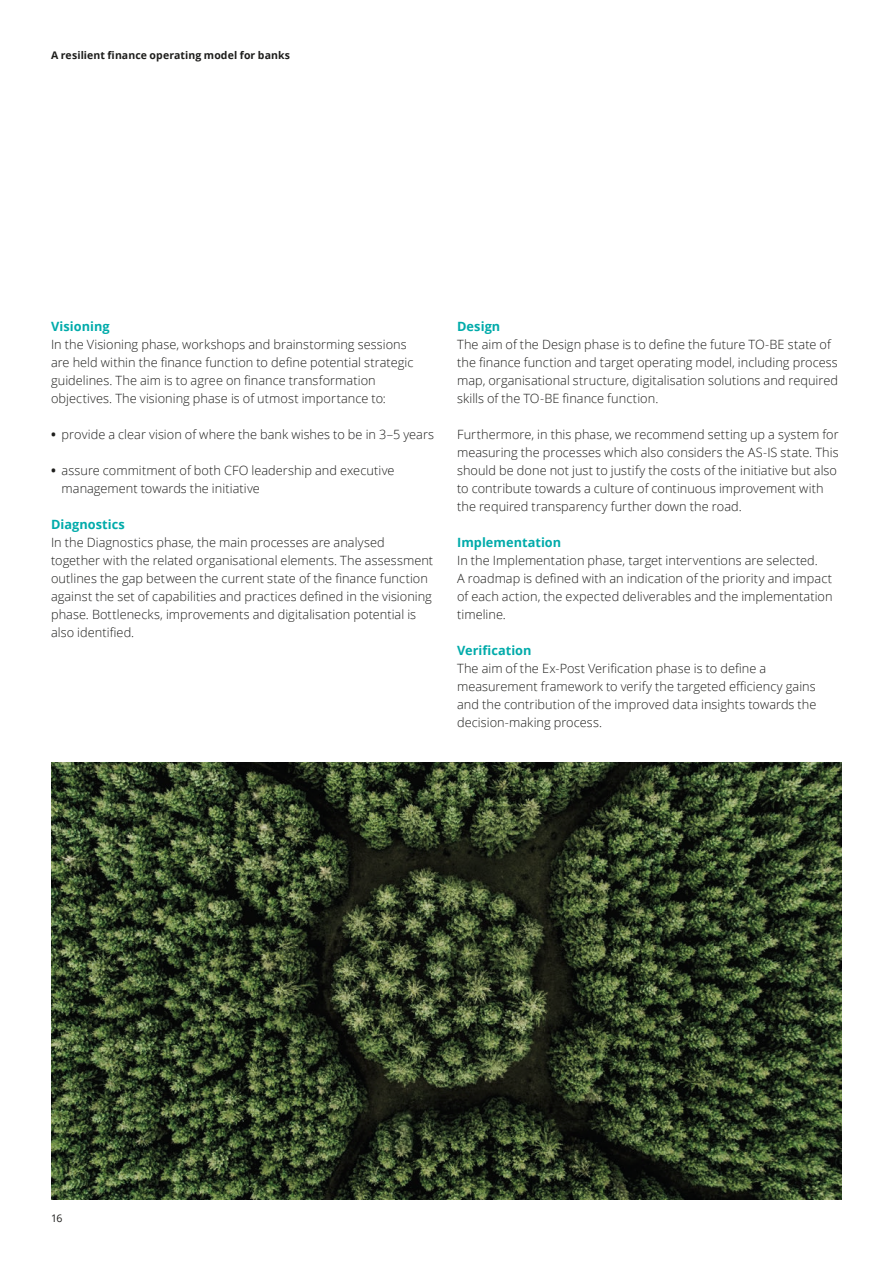
<style>
.page{position:relative;width:893px;height:1263px;background:#fff}
.page>*{position:absolute;margin:0;border:0;box-sizing:border-box;transform-origin:0 0}
.Body_copy__8_5_12pt{font:300 12.75px/18px "Open Sans";letter-spacing:.005em;color:#1d1d1b}
.Subhead_A__8_5_12pt{font:700 12.75px "Open Sans";letter-spacing:.005em;color:#00abaa}
.t1{font:700 10.5px "Open Sans";letter-spacing:.01em;color:#1d1d1b}
.t2{font:10.5px "Open Sans";color:#1d1d1b}
.s1{font-weight:700}
</style>
<div class="page">
<img style="left:51px;top:762px;width:791px;height:437px">
<p class="t1" style="left:51px;top:48px;width:241px">A resilient finance operating model for banks</p>
<p class="Subhead_A__8_5_12pt" style="left:51px;top:317px;width:60px">Visioning</p>
<p class="Body_copy__8_5_12pt" style="left:51px;top:335px;width:364px">In the Visioning phase, workshops and brainstorming sessions are held within the finance function to define potential strategic guidelines. The aim is to agree on finance transformation objectives. The visioning phase is of utmost importance to:</p>
<p class="Body_copy__8_5_12pt" style="left:51px;top:425px;width:385px"><span class="s1">•</span> provide a clear vision of where the bank wishes to be in 3–5 years</p>
<p class="Body_copy__8_5_12pt" style="left:62px;top:461px;width:334px;text-indent:-11px"><span class="s1">•</span> assure commitment of both CFO leadership and executive management towards the initiative</p>
<p class="Subhead_A__8_5_12pt" style="left:51px;top:515px;width:75px">Diagnostics</p>
<p class="Body_copy__8_5_12pt" style="left:51px;top:533px;width:384px">In the Diagnostics phase, the main processes are analysed together with the related organisational elements. The assessment outlines the gap between the current state of the finance function against the set of capabilities and practices defined in the visioning phase. Bottlenecks, improvements and digitalisation potential is also identified.</p>
<p class="Subhead_A__8_5_12pt" style="left:457px;top:317px;width:45px">Design</p>
<p class="Body_copy__8_5_12pt" style="left:457px;top:335px;width:382px">The aim of the Design phase is to define the future TO-BE state of the finance function and target operating model, including process map, organisational structure, digitalisation solutions and required skills of the TO-BE finance function.</p>
<p class="Body_copy__8_5_12pt" style="left:457px;top:425px;width:383px">Furthermore, in this phase, we recommend setting up a system for measuring the processes which also considers the AS-IS state. This should be done not just to justify the costs of the initiative but also to contribute towards a culture of continuous improvement with the required transparency further down the road.</p>
<p class="Subhead_A__8_5_12pt" style="left:457px;top:533px;width:106px">Implementation</p>
<p class="Body_copy__8_5_12pt" style="left:457px;top:551px;width:377px">In the Implementation phase, target interventions are selected.<br>A roadmap is defined with an indication of the priority and impact of each action, the expected deliverables and the implementation timeline.</p>
<p class="Subhead_A__8_5_12pt" style="left:457px;top:641px;width:76px">Verification</p>
<p class="Body_copy__8_5_12pt" style="left:457px;top:659px;width:361px">The aim of the Ex-Post Verification phase is to define a measurement framework to verify the targeted efficiency gains and the contribution of the improved data insights towards the decision-making process.</p>
<p class="t2" style="left:51px;top:1211px;width:13px">16</p>
</div>
